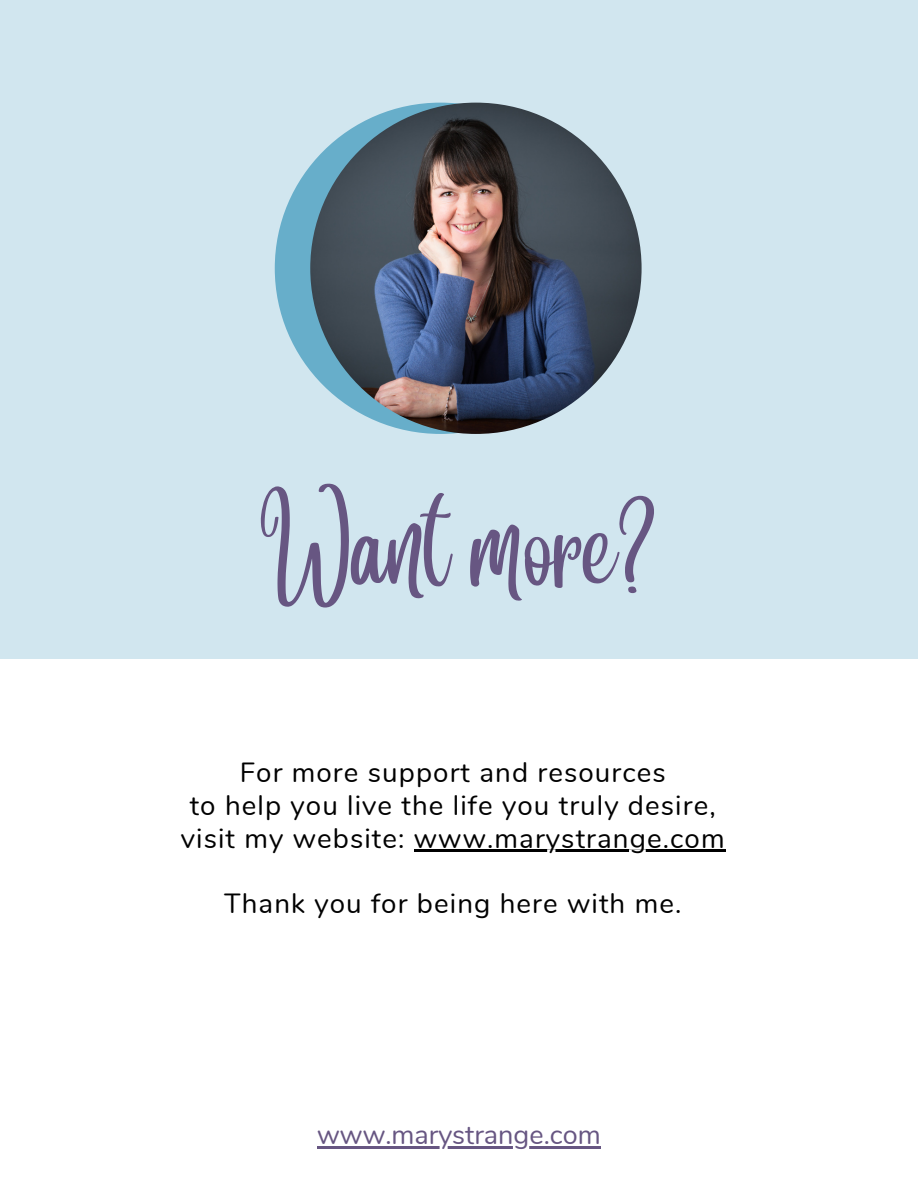
<style>
.page{position:relative;width:918px;height:1188px;background:#fff}
.page>*{position:absolute;margin:0;border:0;box-sizing:border-box;transform-origin:0 0}
.t1{font:87px "Angelina";color:#675682}
.t2{font:27.75px "Nunito";letter-spacing:.04em;color:#000}
.t3{font:27px "Nunito";color:#675682}
</style>
<div class="page">
<div style="left:0;top:0;width:918px;height:658px;background:#d1e6ef"></div>
<hr style="left:414px;top:850px;width:312px;height:2px;background:#000">
<hr style="left:317px;top:1147px;width:284px;height:2px;background:#675682">
<div style="left:275px;top:103px;width:331px;height:331px;background:#67aeca;border-radius:50%"></div>
<img style="left:310px;top:103px;width:332px;height:331px;border-radius:50%">
<p class="t1" style="left:260px;top:531px;width:400px">Want more?</p>
<p class="t2" style="left:240px;top:754px;width:428px">For more support and resources</p>
<p class="t2" style="left:190px;top:787px;width:527px">to help you live the life you truly desire,</p>
<p class="t2" style="left:181px;top:820px;width:545px">visit my website: www.marystrange.com</p>
<p class="t2" style="left:224px;top:885px;width:459px">Thank you for being here with me.</p>
<p class="t3" style="left:317px;top:1117px;width:285px">www.marystrange.com</p>
</div>
